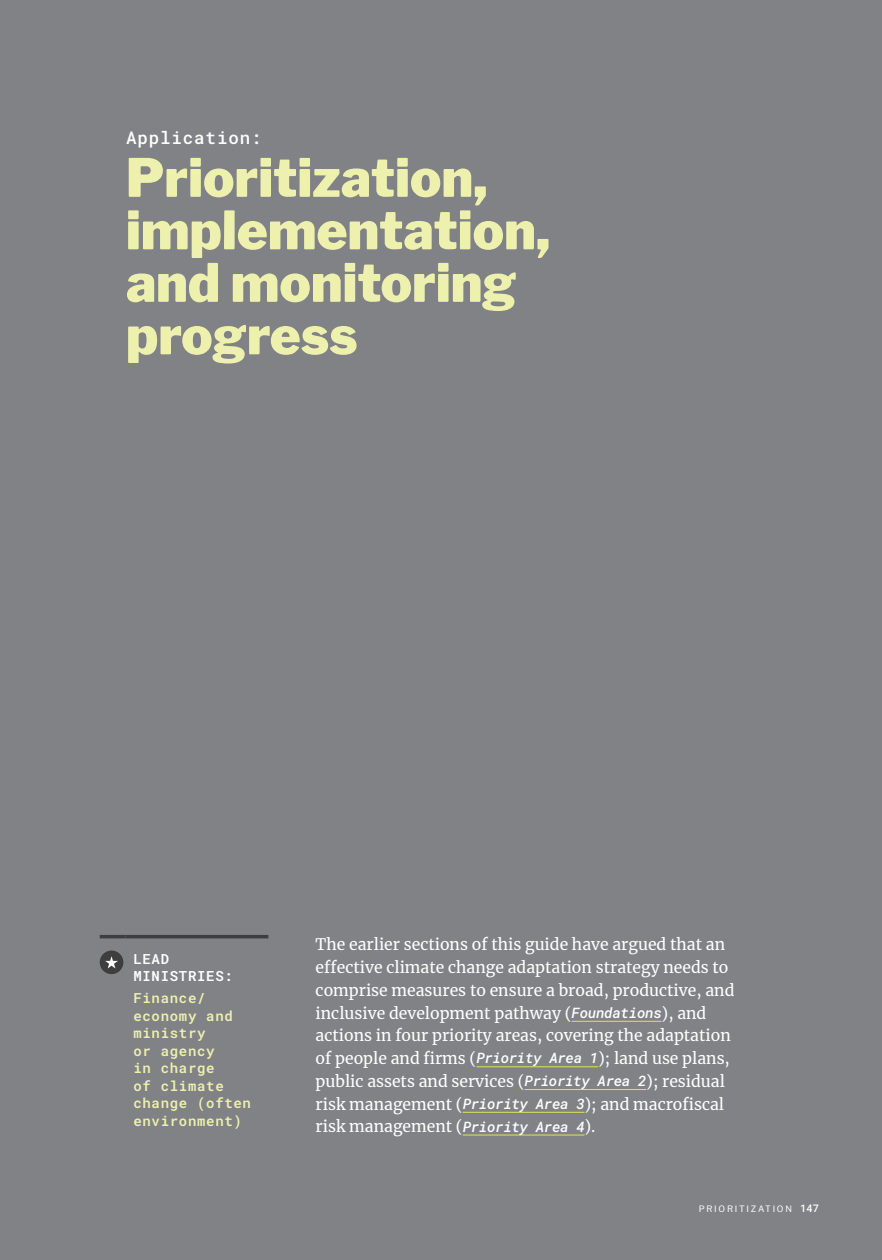
<style>
.page{position:relative;width:882px;height:1260px;background:#808285}
.page>*{position:absolute;margin:0;border:0;box-sizing:border-box;transform-origin:0 0}
.Section_Header{font:900 52.5px/52.5px "Libre Franklin";color:#eef1ae}
.Section_Header_Kicke{font:500 17.5px "Roboto Mono";letter-spacing:.05em;color:#fff}
.Intro_Page_Text{font:15.75px/22.8px "Merriweather";color:#fff}
.t1{font:600 14px/17.5px "Roboto Mono";letter-spacing:.05em;color:#eef1ae}
.t2{font:600 14px/17.5px "Roboto Mono";letter-spacing:.05em;color:#fff}
.t3{font:8.75px "Libre Franklin";letter-spacing:.2em;color:#fff}
.s1{font-family:"Roboto Mono";font-weight:500;font-style:italic;font-size:14.35px}
.s2{font-family:"Roboto Mono";font-weight:500;font-size:10.5px}
</style>
<div class="page">
<hr style="left:572px;top:1021px;width:90px;height:1px;background:#e0e457">
<hr style="left:476px;top:1066px;width:122px;height:1px;background:#e0e457">
<hr style="left:525px;top:1089px;width:121px;height:1px;background:#e0e457">
<hr style="left:463px;top:1112px;width:121px;height:1px;background:#e0e457">
<hr style="left:463px;top:1135px;width:121px;height:1px;background:#e0e457">
<hr style="left:100px;top:935px;width:26px;height:3px;background:#3e3e3f">
<hr style="left:126px;top:935px;width:142px;height:3px;background:#3e3e3f">
<div style="left:100px;top:951px;width:23px;height:23px;background:#3e3e3f;border-radius:50%"></div>
<svg style="left:105px;top:956px;width:13px;height:12px"></svg>
<p class="Section_Header_Kicke" style="left:126px;top:126px;width:137px">Application:</p>
<p class="Section_Header" style="left:126px;top:152px;width:426px">Prioritization, implementation, and monitoring progress</p>
<p class="t2" style="left:133px;top:950px;width:101px">LEAD<br>MINISTRIES:</p>
<p class="t1" style="left:133px;top:989px;width:119px">Finance/ economy and ministry<br>or agency<br>in charge<br>of climate change (often environment)</p>
<p class="Intro_Page_Text" style="left:316px;top:933px;width:420px">The earlier sections of this guide have argued that an effective climate change adaptation strategy needs to comprise measures to ensure a broad, productive, and inclusive development pathway (<span class="s1">Foundations</span>), and actions in four priority areas, covering the adaptation of people and firms (<span class="s1">Priority Area 1</span>); land use plans, public assets and services (<span class="s1">Priority Area 2</span>); residual risk management (<span class="s1">Priority Area 3</span>); and macrofiscal risk management (<span class="s1">Priority Area 4</span>).</p>
<p class="t3" style="left:699px;top:1203px;width:122px">PRIORITIZATION <span class="s2">147</span></p>
</div>
